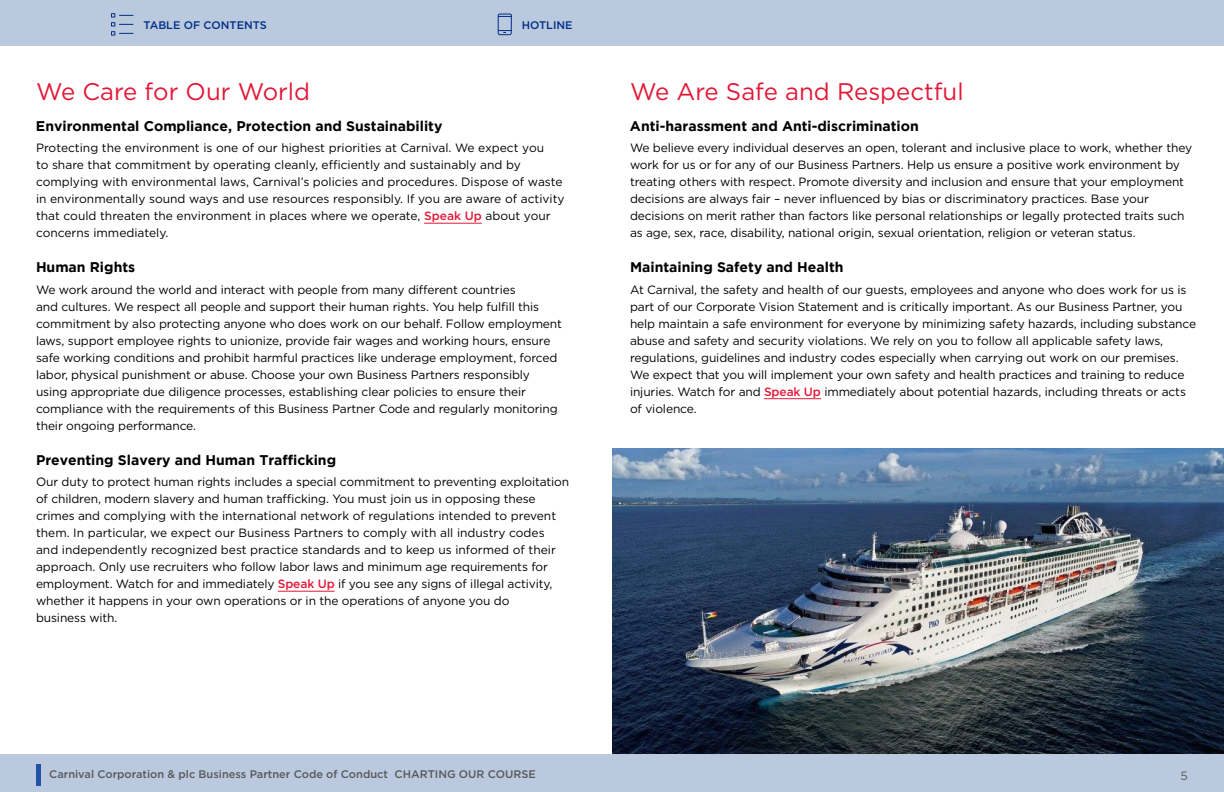
<style>
.page{position:relative;width:1224px;height:792px;background:#fff}
.page>*{position:absolute;margin:0;border:0;box-sizing:border-box;transform-origin:0 0}
.t1{font:24px "Gotham";color:#e31837}
.t2{font:700 14px "Gotham";color:#000}
.t3{font:12px/17px "Gotham";letter-spacing:-.01em;color:#000}
.t4{font:12px "Gotham";color:#58595b}
.t5{font:500 11px "Gotham";color:#58595b}
.t6{font:500 11px "Gotham";color:#002f87}
.s1{font-weight:500;color:#e31837}
</style>
<div class="page">
<img style="left:612px;top:449px;width:612px;height:305px">
<hr style="left:424px;top:223px;width:58px;height:1px;background:#e31837">
<hr style="left:278px;top:591px;width:57px;height:1px;background:#e31837">
<hr style="left:764px;top:398px;width:57px;height:1px;background:#e31837">
<div style="left:0;top:0;width:1224px;height:46px;background:#bac9de"></div>
<div style="left:0;top:754px;width:1224px;height:38px;background:#bac9de"></div>
<svg style="left:111px;top:13px;width:23px;height:23px"></svg>
<div style="left:36px;top:764px;width:5px;height:21px;background:#2352a4"></div>
<svg style="left:497px;top:13px;width:15px;height:23px"></svg>
<p class="t6" style="left:144px;top:18px;width:125px">TABLE OF CONTENTS</p>
<p class="t6" style="left:522px;top:18px;width:52px">HOTLINE</p>
<h1 class="t1" style="left:36px;top:76px;width:276px">We Care for Our World</h1>
<p class="t2" style="left:36px;top:118px;width:408px">Environmental Compliance, Protection and Sustainability</p>
<p class="t3" style="left:36px;top:139px;width:530px">Protecting the environment is one of our highest priorities at Carnival. We expect you<br>to share that commitment by operating cleanly, efficiently and sustainably and by complying with environmental laws, Carnival’s policies and procedures. Dispose of waste in environmentally sound ways and use resources responsibly. If you are aware of activity that could threaten the environment in places where we operate, <span class="s1">Speak Up</span> about your concerns immediately.</p>
<p class="t2" style="left:36px;top:259px;width:101px">Human Rights</p>
<p class="t3" style="left:36px;top:281px;width:528px">We work around the world and interact with people from many different countries<br>and cultures. We respect all people and support their human rights. You help fulfill this commitment by also protecting anyone who does work on our behalf. Follow employment laws, support employee rights to unionize, provide fair wages and working hours, ensure safe working conditions and prohibit harmful practices like underage employment, forced labor, physical punishment or abuse. Choose your own Business Partners responsibly using appropriate due diligence processes, establishing clear policies to ensure their compliance with the requirements of this Business Partner Code and regularly monitoring their ongoing performance.</p>
<p class="t2" style="left:36px;top:452px;width:302px">Preventing Slavery and Human Trafficking</p>
<p class="t3" style="left:36px;top:473px;width:535px">Our duty to protect human rights includes a special commitment to preventing exploitation of children, modern slavery and human trafficking. You must join us in opposing these crimes and complying with the international network of regulations intended to prevent them. In particular, we expect our Business Partners to comply with all industry codes and independently recognized best practice standards and to keep us informed of their approach. Only use recruiters who follow labor laws and minimum age requirements for employment. Watch for and immediately <span class="s1">Speak Up</span> if you see any signs of illegal activity, whether it happens in your own operations or in the operations of anyone you do<br>business with.</p>
<h1 class="t1" style="left:630px;top:76px;width:335px">We Are Safe and Respectful</h1>
<p class="t2" style="left:630px;top:118px;width:290px">Anti-harassment and Anti-discrimination</p>
<p class="t3" style="left:630px;top:139px;width:564px">We believe every individual deserves an open, tolerant and inclusive place to work, whether they work for us or for any of our Business Partners. Help us ensure a positive work environment by treating others with respect. Promote diversity and inclusion and ensure that your employment decisions are always fair – never influenced by bias or discriminatory practices. Base your decisions on merit rather than factors like personal relationships or legally protected traits such as age, sex, race, disability, national origin, sexual orientation, religion or veteran status.</p>
<p class="t2" style="left:630px;top:259px;width:215px">Maintaining Safety and Health</p>
<p class="t3" style="left:630px;top:281px;width:568px">At Carnival, the safety and health of our guests, employees and anyone who does work for us is part of our Corporate Vision Statement and is critically important. As our Business Partner, you help maintain a safe environment for everyone by minimizing safety hazards, including substance abuse and safety and security violations. We rely on you to follow all applicable safety laws, regulations, guidelines and industry codes especially when carrying out work on our premises.<br>We expect that you will implement your own safety and health practices and training to reduce injuries. Watch for and <span class="s1">Speak Up</span> immediately about potential hazards, including threats or acts of violence.</p>
<p class="t5" style="left:49px;top:767px;width:488px">Carnival Corporation &amp; plc Business Partner Code of Conduct CHARTING OUR COURSE</p>
<p class="t4" style="left:1181px;top:768px;width:9px">5</p>
</div>
